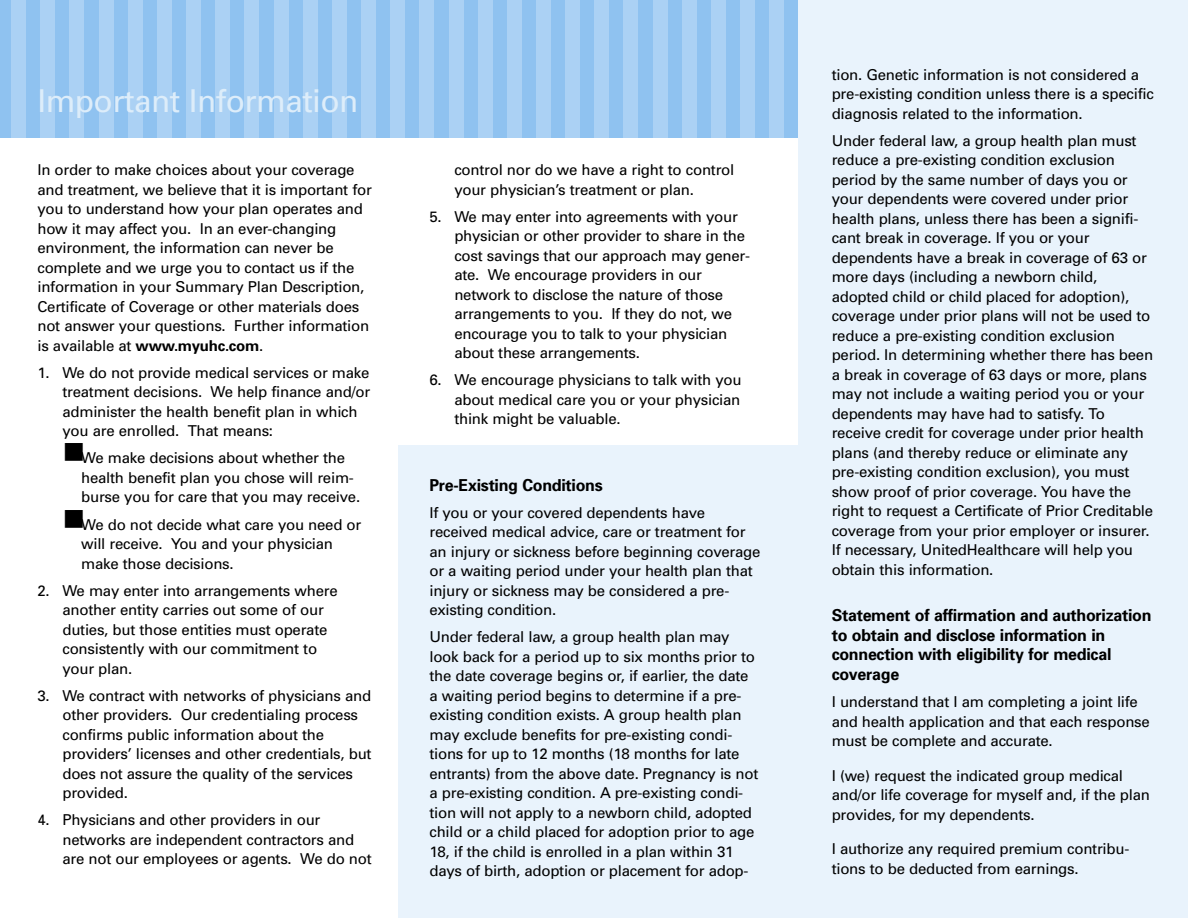
<style>
.page{position:relative;width:1188px;height:918px;background:#fff}
.page>*{position:absolute;margin:0;border:0;box-sizing:border-box;transform-origin:0 0}
.t1{font:31.5px "Univers";letter-spacing:-.015em;color:#ddedfa}
.t2{font:700 16.5px/19.5px "Univers";letter-spacing:-.015em;color:#000}
.t3{font:15px/19.5px "Univers";letter-spacing:-.015em;color:#000}
.s1{font-weight:700}
</style>
<div class="page">
<div style="left:0;top:0;width:798px;height:138px;background:#8fc2f0"></div>
<div style="left:11px;top:0;width:15px;height:138px;background:#abd1f4"></div>
<div style="left:40px;top:0;width:15px;height:138px;background:#abd1f4"></div>
<div style="left:70px;top:0;width:14px;height:138px;background:#abd1f4"></div>
<div style="left:99px;top:0;width:14px;height:138px;background:#abd1f4"></div>
<div style="left:128px;top:0;width:15px;height:138px;background:#abd1f4"></div>
<div style="left:157px;top:0;width:15px;height:138px;background:#abd1f4"></div>
<div style="left:186px;top:0;width:15px;height:138px;background:#abd1f4"></div>
<div style="left:215px;top:0;width:15px;height:138px;background:#abd1f4"></div>
<div style="left:245px;top:0;width:14px;height:138px;background:#abd1f4"></div>
<div style="left:274px;top:0;width:14px;height:138px;background:#abd1f4"></div>
<div style="left:303px;top:0;width:15px;height:138px;background:#abd1f4"></div>
<div style="left:332px;top:0;width:15px;height:138px;background:#abd1f4"></div>
<div style="left:361px;top:0;width:15px;height:138px;background:#abd1f4"></div>
<div style="left:390px;top:0;width:15px;height:138px;background:#abd1f4"></div>
<div style="left:420px;top:0;width:14px;height:138px;background:#abd1f4"></div>
<div style="left:449px;top:0;width:14px;height:138px;background:#abd1f4"></div>
<div style="left:478px;top:0;width:14px;height:138px;background:#abd1f4"></div>
<div style="left:507px;top:0;width:15px;height:138px;background:#abd1f4"></div>
<div style="left:536px;top:0;width:15px;height:138px;background:#abd1f4"></div>
<div style="left:565px;top:0;width:15px;height:138px;background:#abd1f4"></div>
<div style="left:595px;top:0;width:14px;height:138px;background:#abd1f4"></div>
<div style="left:624px;top:0;width:14px;height:138px;background:#abd1f4"></div>
<div style="left:653px;top:0;width:14px;height:138px;background:#abd1f4"></div>
<div style="left:682px;top:0;width:15px;height:138px;background:#abd1f4"></div>
<div style="left:711px;top:0;width:15px;height:138px;background:#abd1f4"></div>
<div style="left:740px;top:0;width:15px;height:138px;background:#abd1f4"></div>
<div style="left:769px;top:0;width:15px;height:138px;background:#abd1f4"></div>
<div style="left:398px;top:446px;width:411px;height:472px;background:#e9f3fc"></div>
<div style="left:798px;top:0;width:390px;height:918px;background:#e9f3fc"></div>
<p class="t1" style="left:38px;top:89px;width:323px">Important Information</p>
<p class="t3" style="left:37px;top:162px;width:336px">In order to make choices about your coverage and treatment, we believe that it is important for you to understand how your plan operates and how it may affect you. In an ever-changing environment, the information can never be complete and we urge you to contact us if the information in your Summary Plan Description, Certificate of Coverage or other materials does not answer your questions. Further information is available at <span class="s1">www.myuhc.com</span>.</p>
<p class="t3" style="left:62px;top:364px;width:309px;text-indent:-25px">1. We do not provide medical services or make treatment decisions. We help finance and/or administer the health benefit plan in which you are enrolled. That means:</p>
<p class="t3" style="left:81px;top:450px;width:281px">We make decisions about whether the health benefit plan you chose will reim&shy;burse you for care that you may receive.</p>
<p class="t3" style="left:81px;top:516px;width:282px">We do not decide what care you need or will receive. You and your physician make those decisions.</p>
<p class="t3" style="left:62px;top:582px;width:277px;text-indent:-25px">2. We may enter into arrangements where another entity carries out some of our duties, but those entities must operate consistently with our commitment to your plan.</p>
<p class="t3" style="left:62px;top:687px;width:311px;text-indent:-25px">3. We contract with networks of physicians and other providers. Our credentialing process confirms public information about the providers’ licenses and other credentials, but does not assure the quality of the services provided.</p>
<p class="t3" style="left:62px;top:811px;width:311px;text-indent:-25px">4. Physicians and other providers in our networks are independent contractors and are not our employees or agents. We do not</p>
<p class="t3" style="left:454px;top:162px;width:281px">control nor do we have a right to control your physician’s treatment or plan.</p>
<p class="t3" style="left:454px;top:208px;width:297px;text-indent:-25px">5. We may enter into agreements with your physician or other provider to share in the cost savings that our approach may gener&shy;ate. We encourage providers in our network to disclose the nature of those arrangements to you. If they do not, we encourage you to talk to your physician about these arrangements.</p>
<p class="t3" style="left:454px;top:372px;width:289px;text-align:justify;text-indent:-25px">6. We encourage physicians to talk with you about medical care you or your physician think might be valuable.</p>
<p class="t2" style="left:429px;top:476px;width:175px">Pre-Existing Conditions</p>
<p class="t3" style="left:429px;top:504px;width:332px">If you or your covered dependents have received medical advice, care or treatment for an injury or sickness before beginning coverage or a waiting period under your health plan that injury or sickness may be considered a pre&shy;existing condition.</p>
<p class="t3" style="left:429px;top:628px;width:330px">Under federal law, a group health plan may look back for a period up to six months prior to the date coverage begins or, if earlier, the date a waiting period begins to determine if a pre&shy;existing condition exists. A group health plan may exclude benefits for pre-existing condi&shy;tions for up to 12 months (18 months for late entrants) from the above date. Pregnancy is not a pre-existing condition. A pre-existing condi&shy;tion will not apply to a newborn child, adopted child or a child placed for adoption prior to age 18, if the child is enrolled in a plan within 31 days of birth, adoption or placement for adop-</p>
<p class="t3" style="left:832px;top:66px;width:324px">tion. Genetic information is not considered a pre-existing condition unless there is a specific diagnosis related to the information.</p>
<p class="t3" style="left:832px;top:132px;width:323px">Under federal law, a group health plan must reduce a pre-existing condition exclusion period by the same number of days you or your dependents were covered under prior health plans, unless there has been a signifi&shy;cant break in coverage. If you or your dependents have a break in coverage of 63 or more days (including a newborn child, adopted child or child placed for adoption), coverage under prior plans will not be used to reduce a pre-existing condition exclusion period. In determining whether there has been a break in coverage of 63 days or more, plans may not include a waiting period you or your dependents may have had to satisfy. To receive credit for coverage under prior health plans (and thereby reduce or eliminate any pre-existing condition exclusion), you must show proof of prior coverage. You have the right to request a Certificate of Prior Creditable coverage from your prior employer or insurer.<br>If necessary, UnitedHealthcare will help you obtain this information.</p>
<p class="t2" style="left:832px;top:607px;width:321px">Statement of affirmation and authorization to obtain and disclose information in connection with eligibility for medical coverage</p>
<p class="t3" style="left:832px;top:693px;width:320px">I understand that I am completing a joint life and health application and that each response must be complete and accurate.</p>
<p class="t3" style="left:832px;top:767px;width:320px">I (we) request the indicated group medical and/or life coverage for myself and, if the plan provides, for my dependents.</p>
<p class="t3" style="left:832px;top:841px;width:299px">I authorize any required premium contribu&shy;tions to be deducted from earnings.</p>
</div>
